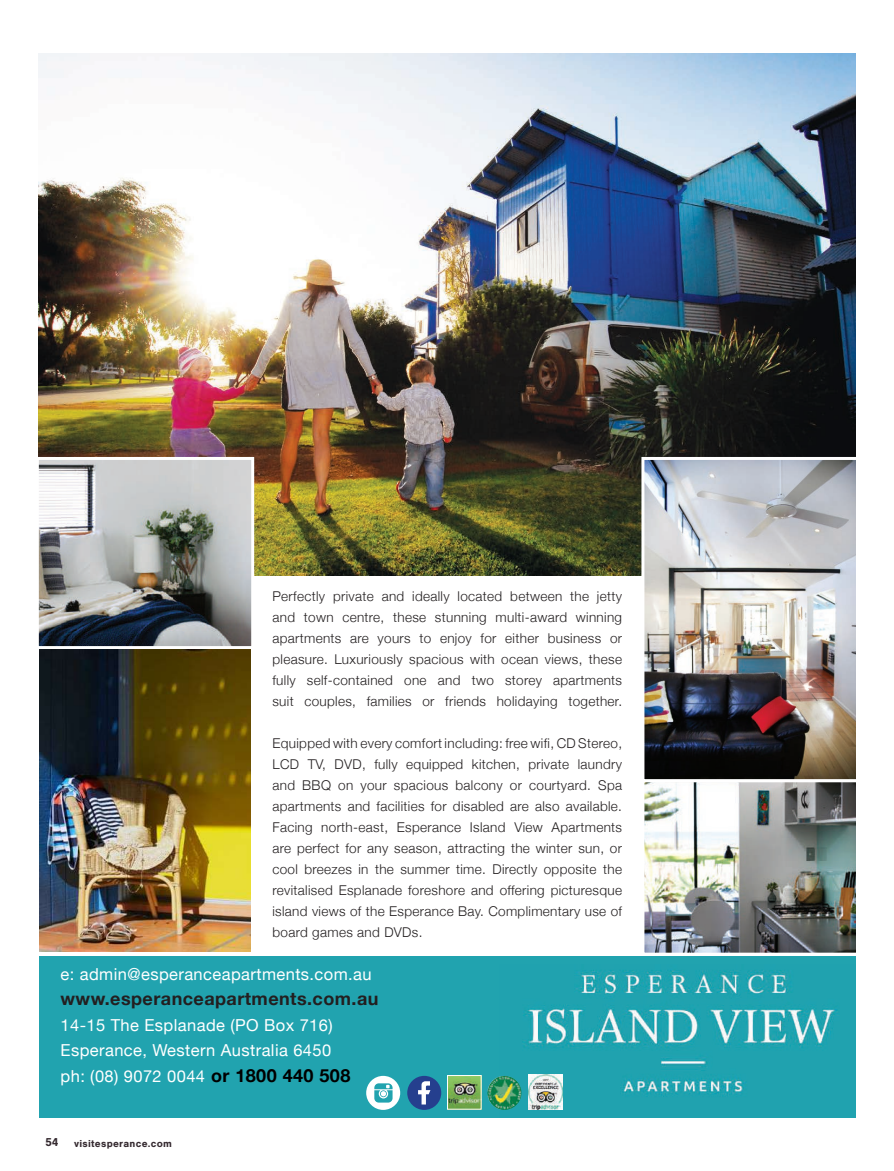
<style>
.page{position:relative;width:894px;height:1171px;background:#fff}
.page>*{position:absolute;margin:0;border:0;box-sizing:border-box;transform-origin:0 0}
.t1{font:700 18px "Helvetica Neue";letter-spacing:.025em;color:#231f20}
.t2{font:16.5px/25.5px "Helvetica Neue";letter-spacing:.025em;color:#fff}
.t3{font:300 13.5px/21px "Helvetica Neue";letter-spacing:.025em;color:#231f20;text-align:justify}
.t4{font:700 12px "Nimbus San";color:#352a30}
.t5{font:700 10.5px "Nimbus San";letter-spacing:.025em;color:#352a30}
.s1{font-weight:700;font-size:18px;color:#000}
</style>
<div class="page">
<img style="left:39px;top:54px;width:816px;height:522px">
<div style="left:39px;top:955px;width:816px;height:162px;background:#21a3af"></div>
<img style="left:499px;top:970px;width:340px;height:140px">
<img style="left:641px;top:457px;width:214px;height:322px">
<img style="left:644px;top:779px;width:211px;height:174px">
<img style="left:39px;top:457px;width:215px;height:190px">
<img style="left:489px;top:1075px;width:15px;height:11px">
<svg style="left:366px;top:1075px;width:34px;height:34px"></svg>
<img style="left:528px;top:1074px;width:34px;height:34px">
<img style="left:449px;top:1077px;width:30px;height:30px">
<div style="left:447px;top:1075px;width:34px;height:34px;border:1px solid #fff"></div>
<svg style="left:407px;top:1075px;width:34px;height:34px"></svg>
<img style="left:39px;top:649px;width:211px;height:302px">
<p class="t3" style="left:272px;top:584px;width:351px">Perfectly private and ideally located between the jetty and town centre, these stunning multi-award winning apartments are yours to enjoy for either business or pleasure. Luxuriously spacious with ocean views, these fully self-contained one and two storey apartments suit couples, families or friends holidaying together.</p>
<p class="t3" style="left:272px;top:731px;width:351px">Equipped with every comfort including: free wifi, CD Stereo, LCD TV, DVD, fully equipped kitchen, private laundry and BBQ on your spacious balcony or courtyard. Spa apartments and facilities for disabled are also available.<br>Facing north-east, Esperance Island View Apartments are perfect for any season, attracting the winter sun, or cool breezes in the summer time. Directly opposite the revitalised Esplanade foreshore and offering picturesque island views of the Esperance Bay. Complimentary use of board games and DVDs.</p>
<p class="t2" style="left:61px;top:962px;width:313px">e: admin@esperanceapartments.com.au</p>
<h1 class="t1" style="left:61px;top:984px;width:319px">www.esperanceapartments.com.au</h1>
<p class="t2" style="left:61px;top:1013px;width:291px">14-15 The Esplanade (PO Box 716)<br>Esperance, Western Australia 6450 ph: (08) 9072 0044 <span class="s1">or 1800 440 508</span></p>
<p class="t4" style="left:45px;top:1135px;width:15px">54</p>
<p class="t5" style="left:74px;top:1136px;width:99px">visitesperance.com</p>
</div>
